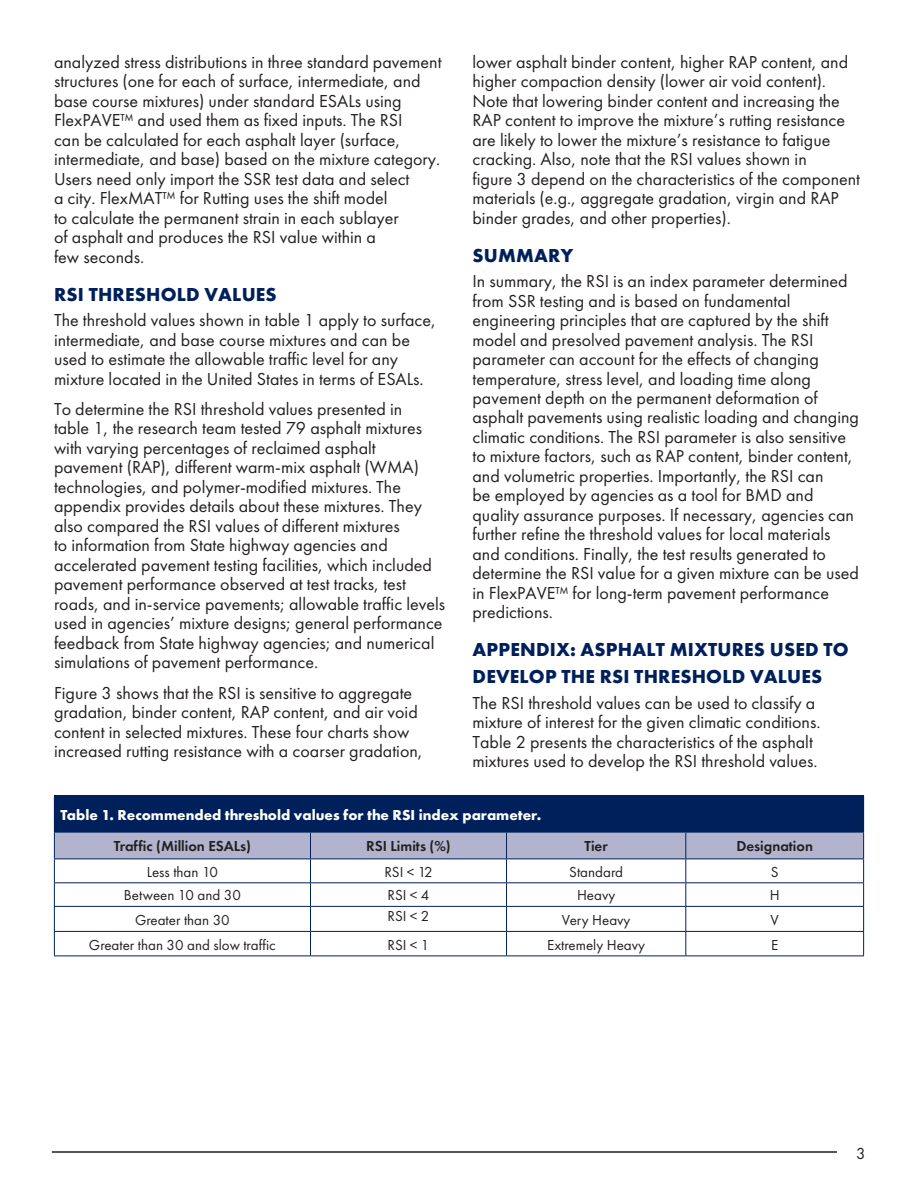
<style>
.page{position:relative;width:918px;height:1188px;background:#fff}
.page>*{position:absolute;margin:0;border:0;box-sizing:border-box;transform-origin:0 0}
.t1{font:700 19.5px/27px "Futura PT";letter-spacing:.01em;color:#00205b}
.t2{font:18px/19.5px "Futura PT";color:#231f20}
.t3{font:16.5px "Futura PT";color:#231f20}
.t4{font:15px "Futura PT";color:#231f20}
.t5{font:700 15px "Futura PT";color:#fff}
.t6{font:600 15px "Futura PT";color:#231f20}
</style>
<div class="page">
<hr style="left:52px;top:1151px;width:785px;height:2px;background:#231f20">
<div style="left:54px;top:796px;width:810px;height:36px;background:#00205b"></div>
<hr style="left:507px;top:956px;width:179px;height:1px;background:#00205b">
<hr style="left:686px;top:956px;width:178px;height:1px;background:#00205b">
<hr style="left:54px;top:956px;width:256px;height:1px;background:#00205b">
<hr style="left:310px;top:956px;width:197px;height:1px;background:#00205b">
<svg style="left:54px;top:833px;width:810px;height:123px"></svg>
<hr style="left:54px;top:859px;width:256px;height:1px;background:#00205b">
<hr style="left:310px;top:859px;width:197px;height:1px;background:#00205b">
<hr style="left:54px;top:795px;width:256px;height:1px;background:#00205b">
<hr style="left:310px;top:795px;width:197px;height:1px;background:#00205b">
<hr style="left:507px;top:795px;width:179px;height:1px;background:#00205b">
<hr style="left:686px;top:795px;width:178px;height:1px;background:#00205b">
<hr style="left:54px;top:832px;width:256px;height:1px;background:#00205b">
<hr style="left:310px;top:832px;width:197px;height:1px;background:#00205b">
<hr style="left:507px;top:832px;width:179px;height:1px;background:#00205b">
<hr style="left:686px;top:832px;width:178px;height:1px;background:#00205b">
<p class="t2" style="left:472px;top:52px;width:389px">lower asphalt binder content, higher RAP content, and higher compaction density (lower air void content).<br>Note that lowering binder content and increasing the RAP content to improve the mixture’s rutting resistance are likely to lower the mixture’s resistance to fatigue cracking. Also, note that the RSI values shown in<br>figure 3 depend on the characteristics of the component materials (e.g., aggregate gradation, virgin and RAP binder grades, and other properties).</p>
<h2 class="t1" style="left:473px;top:241px;width:102px">SUMMARY</h2>
<p class="t2" style="left:472px;top:271px;width:388px">In summary, the RSI is an index parameter determined from SSR testing and is based on fundamental engineering principles that are captured by the shift model and presolved pavement analysis. The RSI parameter can account for the effects of changing temperature, stress level, and loading time along pavement depth on the permanent deformation of asphalt pavements using realistic loading and changing climatic conditions. The RSI parameter is also sensitive to mixture factors, such as RAP content, binder content, and volumetric properties. Importantly, the RSI can<br>be employed by agencies as a tool for BMD and quality assurance purposes. If necessary, agencies can further refine the threshold values for local materials and conditions. Finally, the test results generated to determine the RSI value for a given mixture can be used in FlexPAVE™ for long-term pavement performance predictions.</p>
<h2 class="t1" style="left:473px;top:636px;width:378px">APPENDIX: ASPHALT MIXTURES USED TO<br>DEVELOP THE RSI THRESHOLD VALUES</h2>
<p class="t2" style="left:472px;top:693px;width:350px">The RSI threshold values can be used to classify a mixture of interest for the given climatic conditions.<br>Table 2 presents the characteristics of the asphalt mixtures used to develop the RSI threshold values.</p>
<p class="t5" style="left:60px;top:805px;width:483px">Table 1. Recommended threshold values for the RSI index parameter.</p>
<p class="t6" style="left:114px;top:837px;width:139px">Traffic (Million ESALs)</p>
<p class="t6" style="left:366px;top:837px;width:86px">RSI Limits (%)</p>
<p class="t6" style="left:584px;top:837px;width:25px">Tier</p>
<p class="t6" style="left:736px;top:837px;width:78px">Designation</p>
<p class="t4" style="left:147px;top:863px;width:73px">Less than 10</p>
<p class="t4" style="left:384px;top:863px;width:50px">RSI &lt; 12</p>
<p class="t4" style="left:569px;top:863px;width:55px">Standard</p>
<p class="t4" style="left:771px;top:863px;width:9px">S</p>
<p class="t4" style="left:124px;top:886px;width:118px">Between 10 and 30</p>
<p class="t4" style="left:387px;top:886px;width:43px">RSI &lt; 4</p>
<p class="t4" style="left:577px;top:886px;width:40px">Heavy</p>
<p class="t4" style="left:770px;top:886px;width:11px">H</p>
<p class="t4" style="left:135px;top:912px;width:96px">Greater than 30</p>
<p class="t4" style="left:387px;top:907px;width:43px">RSI &lt; 2</p>
<p class="t4" style="left:562px;top:912px;width:70px">Very Heavy</p>
<p class="t4" style="left:771px;top:912px;width:10px">V</p>
<p class="t4" style="left:89px;top:936px;width:188px">Greater than 30 and slow traffic</p>
<p class="t4" style="left:387px;top:936px;width:43px">RSI &lt; 1</p>
<p class="t4" style="left:547px;top:936px;width:99px">Extremely Heavy</p>
<p class="t4" style="left:771px;top:936px;width:9px">E</p>
<p class="t2" style="left:54px;top:52px;width:389px">analyzed stress distributions in three standard pavement structures (one for each of surface, intermediate, and base course mixtures) under standard ESALs using FlexPAVE™ and used them as fixed inputs. The RSI<br>can be calculated for each asphalt layer (surface, intermediate, and base) based on the mixture category.<br>Users need only import the SSR test data and select<br>a city. FlexMAT™ for Rutting uses the shift model<br>to calculate the permanent strain in each sublayer<br>of asphalt and produces the RSI value within a<br>few seconds.</p>
<h2 class="t1" style="left:54px;top:280px;width:224px">RSI THRESHOLD VALUES</h2>
<p class="t2" style="left:54px;top:310px;width:384px">The threshold values shown in table 1 apply to surface, intermediate, and base course mixtures and can be used to estimate the allowable traffic level for any mixture located in the United States in terms of ESALs.</p>
<p class="t2" style="left:54px;top:399px;width:393px">To determine the RSI threshold values presented in<br>table 1, the research team tested 79 asphalt mixtures with varying percentages of reclaimed asphalt pavement (RAP), different warm-mix asphalt (WMA) technologies, and polymer-modified mixtures. The appendix provides details about these mixtures. They also compared the RSI values of different mixtures<br>to information from State highway agencies and accelerated pavement testing facilities, which included pavement performance observed at test tracks, test roads, and in-service pavements; allowable traffic levels used in agencies’ mixture designs; general performance feedback from State highway agencies; and numerical simulations of pavement performance.</p>
<p class="t2" style="left:54px;top:683px;width:370px">Figure 3 shows that the RSI is sensitive to aggregate gradation, binder content, RAP content, and air void content in selected mixtures. These four charts show increased rutting resistance with a coarser gradation,</p>
<p class="t3" style="left:856px;top:1143px;width:11px">3</p>
</div>
